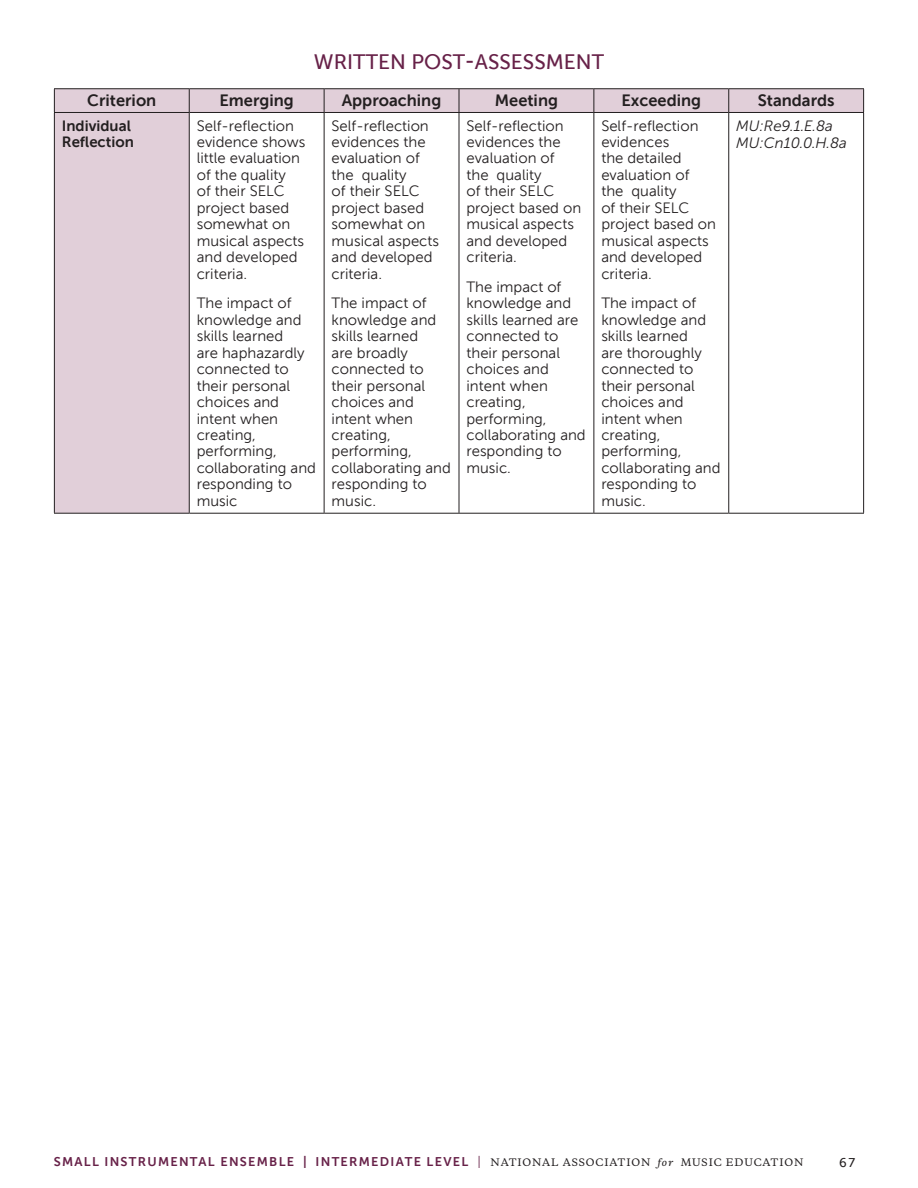
<style>
.page{position:relative;width:918px;height:1188px;background:#fff}
.page>*{position:absolute;margin:0;border:0;box-sizing:border-box;transform-origin:0 0}
.Choral_header_center{font:20.85px "Museo Sans 500";color:#672148}
.table_body{font:16.5px "Museo Sans 700";color:#231f20}
.table_text_small{font:15px/16.5px "Museo Sans 300";color:#231f20}
.table_text_small-2{font:italic 15px/16.5px "Museo Sans 300";color:#231f20}
.table_text_small-3{font:15px/16.5px "Museo Sans 700";color:#231f20}
.t1{font:12.75px "Museo Sans 700";letter-spacing:.1em;color:#672148}
.t2{font:12.75px "Museo Sans 500";color:#231f20}
.s1{font-family:"Museo Sans 300"}
.s2{font-family:"Copernicus";font-weight:500;font-size:9.75px;color:#231f20}
.s3{font-family:"Copernicus";font-weight:500;font-style:italic;font-size:9.75px;color:#231f20}
</style>
<div class="page">
<svg style="left:55px;top:89px;width:808px;height:424px"></svg>
<hr style="left:54px;top:88px;width:135px;height:1px;background:#231f20">
<svg style="left:54px;top:89px;width:1px;height:23px"></svg>
<hr style="left:189px;top:88px;width:135px;height:1px;background:#231f20">
<svg style="left:189px;top:89px;width:1px;height:23px"></svg>
<hr style="left:324px;top:88px;width:135px;height:1px;background:#231f20">
<svg style="left:324px;top:89px;width:1px;height:23px"></svg>
<hr style="left:459px;top:88px;width:135px;height:1px;background:#231f20">
<svg style="left:459px;top:89px;width:1px;height:23px"></svg>
<hr style="left:594px;top:88px;width:135px;height:1px;background:#231f20">
<svg style="left:594px;top:89px;width:1px;height:23px"></svg>
<hr style="left:729px;top:88px;width:135px;height:1px;background:#231f20">
<svg style="left:728px;top:89px;width:1px;height:23px"></svg>
<svg style="left:863px;top:89px;width:1px;height:23px"></svg>
<hr style="left:54px;top:112px;width:135px;height:1px;background:#231f20">
<hr style="left:54px;top:113px;width:1px;height:400px;background:#231f20">
<hr style="left:189px;top:112px;width:135px;height:1px;background:#231f20">
<hr style="left:189px;top:113px;width:1px;height:400px;background:#231f20">
<hr style="left:324px;top:112px;width:135px;height:1px;background:#231f20">
<hr style="left:324px;top:113px;width:1px;height:400px;background:#231f20">
<hr style="left:459px;top:112px;width:135px;height:1px;background:#231f20">
<hr style="left:459px;top:113px;width:1px;height:400px;background:#231f20">
<hr style="left:594px;top:112px;width:135px;height:1px;background:#231f20">
<hr style="left:594px;top:113px;width:1px;height:400px;background:#231f20">
<hr style="left:729px;top:112px;width:135px;height:1px;background:#231f20">
<hr style="left:728px;top:113px;width:1px;height:400px;background:#231f20">
<hr style="left:863px;top:113px;width:1px;height:400px;background:#231f20">
<hr style="left:54px;top:513px;width:135px;height:1px;background:#231f20">
<hr style="left:189px;top:513px;width:135px;height:1px;background:#231f20">
<hr style="left:324px;top:513px;width:135px;height:1px;background:#231f20">
<hr style="left:459px;top:513px;width:135px;height:1px;background:#231f20">
<hr style="left:594px;top:513px;width:135px;height:1px;background:#231f20">
<hr style="left:729px;top:513px;width:135px;height:1px;background:#231f20">
<p class="Choral_header_center" style="left:314px;top:50px;width:292px">WRITTEN POST-ASSESSMENT</p>
<p class="table_body" style="left:87px;top:92px;width:71px">Criterion</p>
<p class="table_body" style="left:220px;top:92px;width:76px">Emerging</p>
<p class="table_body" style="left:342px;top:92px;width:101px">Approaching</p>
<p class="table_body" style="left:495px;top:92px;width:65px">Meeting</p>
<p class="table_body" style="left:622px;top:92px;width:81px">Exceeding</p>
<p class="table_body" style="left:758px;top:92px;width:78px">Standards</p>
<p class="table_text_small-3" style="left:62px;top:117px;width:74px">Individual<br>Reflection</p>
<p class="table_text_small" style="left:197px;top:117px;width:110px">Self-reflection evidence shows little evaluation of the quality<br>of their SELC project based somewhat on musical aspects and developed criteria.</p>
<p class="table_text_small" style="left:197px;top:295px;width:121px">The impact of knowledge and skills learned<br>are haphazardly connected to their personal choices and intent when creating, performing, collaborating and responding to music</p>
<p class="table_text_small" style="left:332px;top:117px;width:109px">Self-reflection evidences the evaluation of the quality<br>of their SELC project based somewhat on musical aspects and developed criteria.</p>
<p class="table_text_small" style="left:332px;top:295px;width:121px">The impact of knowledge and skills learned<br>are broadly connected to their personal choices and intent when creating, performing, collaborating and responding to music.</p>
<p class="table_text_small" style="left:466px;top:117px;width:116px">Self-reflection evidences the evaluation of<br>the quality<br>of their SELC project based on musical aspects and developed criteria.</p>
<p class="table_text_small" style="left:466px;top:279px;width:121px">The impact of knowledge and skills learned are connected to their personal choices and intent when creating, performing, collaborating and responding to music.</p>
<p class="table_text_small" style="left:601px;top:117px;width:116px">Self-reflection evidences<br>the detailed evaluation of<br>the quality<br>of their SELC project based on musical aspects and developed criteria.</p>
<p class="table_text_small" style="left:601px;top:295px;width:121px">The impact of knowledge and skills learned<br>are thoroughly connected to their personal choices and intent when creating, performing, collaborating and responding to music.</p>
<p class="table_text_small-2" style="left:736px;top:118px;width:112px">MU:Re9.1.E.8a<br>MU:Cn10.0.H.8a</p>
<p class="t1" style="left:54px;top:1154px;width:751px">SMALL INSTRUMENTAL ENSEMBLE | INTERMEDIATE LEVEL <span class="s1">|</span> <span class="s2">NATIONAL ASSOCIATION</span> <span class="s3">for</span> <span class="s2">MUSIC EDUCATION</span></p>
<p class="t2" style="left:839px;top:1156px;width:17px">67</p>
</div>
